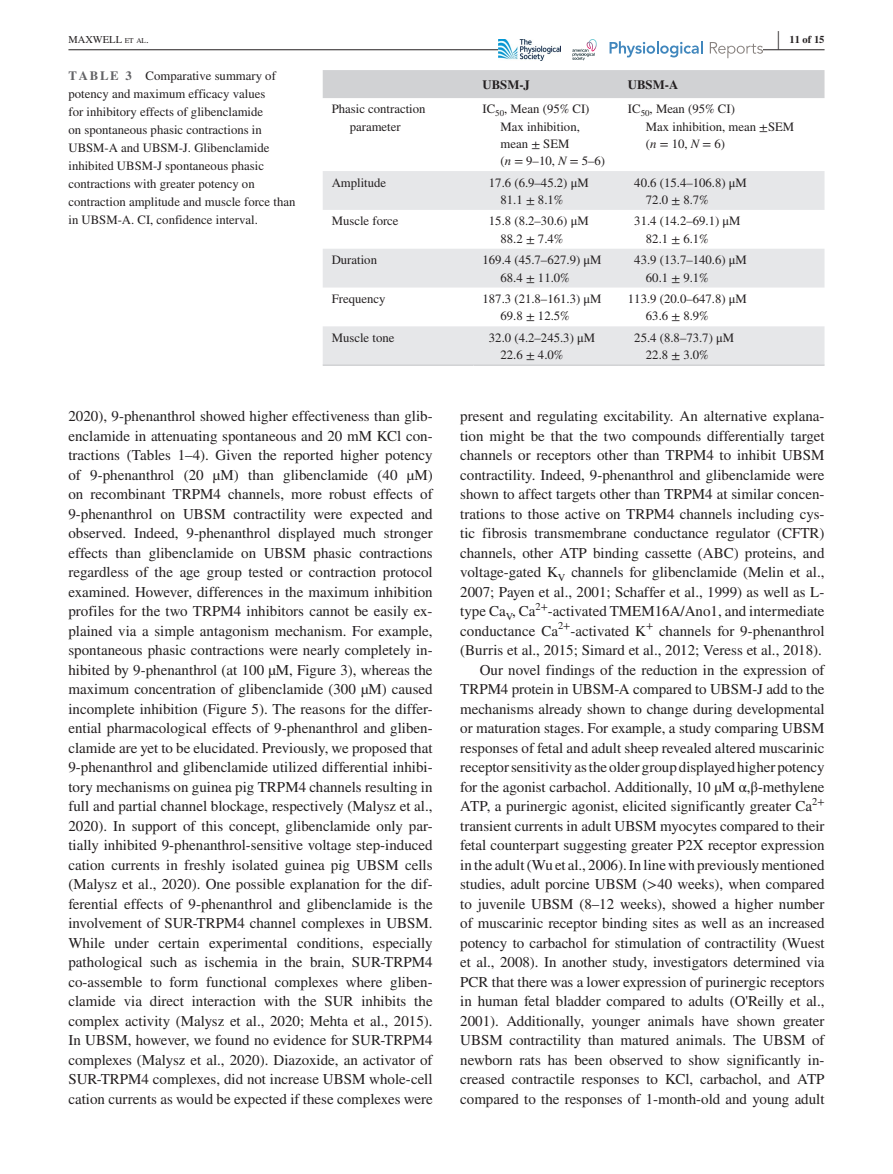
<style>
.page{position:relative;width:893px;height:1174px;background:#fff}
.page>*{position:absolute;margin:0;border:0;box-sizing:border-box;transform-origin:0 0}
.t1{font:700 25.95px "STIX";color:#231f20;scale:.36 1}
.t2{font:15px/19.5px "STIX";letter-spacing:-.005em;color:#231f20;text-align:justify}
.t3{font:12.75px/17.2px "STIX";color:#231f20}
.t4{font:700 12.75px "STIX";color:#231f20}
.t5{font:10.5px "STIX";color:#231f20}
.t6{font:10.5px "STIX";color:#231f20}
.t7{font:700 10.5px "STIX";color:#231f20}
.s1{font-size:7.35px}
.s2{font-weight:700;color:#636366}
.s3{font-style:italic}
</style>
<div class="page">
<hr style="left:68px;top:49px;width:756px;height:1px;background:#231f20">
<div style="left:498px;top:39px;width:265px;height:21px;background:#fff"></div>
<svg style="left:572px;top:39px;width:25px;height:21px"></svg>
<img style="left:498px;top:39px;width:62px;height:21px">
<svg style="left:610px;top:41px;width:93px;height:16px"></svg>
<svg style="left:710px;top:42px;width:53px;height:16px"></svg>
<div style="left:323px;top:70px;width:501px;height:28px;background:#d1d2d4"></div>
<svg style="left:323px;top:171px;width:501px;height:193px;fill:#e6e7e9"></svg>
<hr style="left:323px;top:364px;width:150px;height:2px;background:#d1d2d4">
<hr style="left:473px;top:364px;width:146px;height:2px;background:#d1d2d4">
<hr style="left:619px;top:364px;width:205px;height:2px;background:#d1d2d4">
<h1 class="t1" style="left:778px;top:24px;width:7px">|</h1>
<p class="t5" style="left:68px;top:32px;width:82px">MAXWELL <span class="s1">et al</span> .</p>
<p class="t7" style="left:789px;top:33px;width:36px">11 of 15</p>
<p class="t3" style="left:68px;top:67px;width:228px;line-height:18px"><span class="s2">TABLE 3</span> Comparative summary of potency and maximum efficacy values<br>for inhibitory effects of glibenclamide<br>on spontaneous phasic contractions in UBSM-A and UBSM-J. Glibenclamide inhibited UBSM-J spontaneous phasic contractions with greater potency on contraction amplitude and muscle force than in UBSM-A. CI, confidence interval.</p>
<p class="t4" style="left:482px;top:77px;width:49px">UBSM-J</p>
<p class="t4" style="left:628px;top:77px;width:52px">UBSM-A</p>
<p class="t3" style="left:332px;top:101px;width:95px;text-align:center">Phasic contraction parameter</p>
<p class="t3" style="left:501px;top:101px;width:106px;text-indent:-18px">IC<sub>50</sub>, Mean (95% CI)<br>Max inhibition, mean ± SEM<br>(<span class="s3">n</span> = 9–10, <span class="s3">N</span> = 5–6)</p>
<p class="t3" style="left:646px;top:101px;width:150px;text-indent:-18px">IC<sub>50</sub>, Mean (95% CI)<br>Max inhibition, mean ±SEM (<span class="s3">n</span> = 10, <span class="s3">N</span> = 6)</p>
<p class="t3" style="left:332px;top:175px;width:56px">Amplitude</p>
<p class="t3" style="left:501px;top:175px;width:90px;text-indent:-12px">17.6 (6.9–45.2) μM<br>81.1 ± 8.1%</p>
<p class="t3" style="left:646px;top:175px;width:102px;text-indent:-12px">40.6 (15.4–106.8) μM<br>72.0 ± 8.7%</p>
<p class="t3" style="left:332px;top:213px;width:68px">Muscle force</p>
<p class="t3" style="left:501px;top:213px;width:90px;text-indent:-12px">15.8 (8.2–30.6) μM<br>88.2 ± 7.4%</p>
<p class="t3" style="left:646px;top:213px;width:96px;text-indent:-12px">31.4 (14.2–69.1) μM<br>82.1 ± 6.1%</p>
<p class="t3" style="left:332px;top:252px;width:47px">Duration</p>
<p class="t3" style="left:501px;top:252px;width:102px;text-indent:-18px">169.4 (45.7–627.9) μM<br>68.4 ± 11.0%</p>
<p class="t3" style="left:646px;top:252px;width:102px;text-indent:-12px">43.9 (13.7–140.6) μM<br>60.1 ± 9.1%</p>
<p class="t3" style="left:332px;top:291px;width:55px">Frequency</p>
<p class="t3" style="left:501px;top:291px;width:102px;text-indent:-18px">187.3 (21.8–161.3) μM<br>69.8 ± 12.5%</p>
<p class="t3" style="left:646px;top:291px;width:102px;text-indent:-18px">113.9 (20.0–647.8) μM<br>63.6 ± 8.9%</p>
<p class="t3" style="left:332px;top:330px;width:64px">Muscle tone</p>
<p class="t3" style="left:501px;top:330px;width:96px;text-indent:-12px">32.0 (4.2–245.3) μM<br>22.6 ± 4.0%</p>
<p class="t3" style="left:646px;top:330px;width:90px;text-indent:-12px">25.4 (8.8–73.7) μM<br>22.8 ± 3.0%</p>
<p class="t2" style="left:68px;top:407px;width:366px">2020), 9-phenanthrol showed higher effectiveness than glib&shy;enclamide in attenuating spontaneous and 20 mM KCl con&shy;tractions (Tables 1–4). Given the reported higher potency of 9-phenanthrol (20 µM) than glibenclamide (40 µM) on recombinant TRPM4 channels, more robust effects of 9-phenanthrol on UBSM contractility were expected and observed. Indeed, 9-phenanthrol displayed much stronger effects than glibenclamide on UBSM phasic contractions regardless of the age group tested or contraction protocol examined. However, differences in the maximum inhibition profiles for the two TRPM4 inhibitors cannot be easily ex&shy;plained via a simple antagonism mechanism. For example, spontaneous phasic contractions were nearly completely in&shy;hibited by 9-phenanthrol (at 100 µM, Figure 3), whereas the maximum concentration of glibenclamide (300 µM) caused incomplete inhibition (Figure 5). The reasons for the differ&shy;ential pharmacological effects of 9-phenanthrol and gliben&shy;clamide are yet to be elucidated. Previously, we proposed that 9-phenanthrol and glibenclamide utilized differential inhibi&shy;tory mechanisms on guinea pig TRPM4 channels resulting in full and partial channel blockage, respectively (Malysz et al., 2020). In support of this concept, glibenclamide only par&shy;tially inhibited 9-phenanthrol-sensitive voltage step-induced cation currents in freshly isolated guinea pig UBSM cells (Malysz et al., 2020). One possible explanation for the dif&shy;ferential effects of 9-phenanthrol and glibenclamide is the involvement of SUR-TRPM4 channel complexes in UBSM.<br>While under certain experimental conditions, especially pathological such as ischemia in the brain, SUR-TRPM4 co-assemble to form functional complexes where gliben&shy;clamide via direct interaction with the SUR inhibits the complex activity (Malysz et al., 2020; Mehta et al., 2015).<br>In UBSM, however, we found no evidence for SUR-TRPM4 complexes (Malysz et al., 2020). Diazoxide, an activator of SUR-TRPM4 complexes, did not increase UBSM whole-cell cation currents as would be expected if these complexes were</p>
<p class="t2" style="left:460px;top:407px;width:366px">present and regulating excitability. An alternative explana&shy;tion might be that the two compounds differentially target channels or receptors other than TRPM4 to inhibit UBSM contractility. Indeed, 9-phenanthrol and glibenclamide were shown to affect targets other than TRPM4 at similar concen&shy;trations to those active on TRPM4 channels including cys&shy;tic fibrosis transmembrane conductance regulator (CFTR) channels, other ATP binding cassette (ABC) proteins, and voltage-gated K<sub>V</sub> channels for glibenclamide (Melin et al., 2007; Payen et al., 2001; Schaffer et al., 1999) as well as L&shy;type Ca<sub>V</sub>, Ca</p>
<p class="t6" style="left:535px;top:599px;width:14px">2+</p>
<p class="t2" style="left:460px;top:602px;width:366px;text-indent:88px">-activated TMEM16A/Ano1, and intermediate conductance Ca</p>
<p class="t6" style="left:558px;top:618px;width:14px">2+</p>
<p class="t2" style="left:570px;top:622px;width:77px">-activated K</p>
<p class="t6" style="left:646px;top:618px;width:9px">+</p>
<p class="t2" style="left:659px;top:622px;width:167px">channels for 9-phenanthrol</p>
<p class="t2" style="left:460px;top:641px;width:363px">(Burris et al., 2015; Simard et al., 2012; Veress et al., 2018).</p>
<p class="t2" style="left:480px;top:661px;width:346px">Our novel findings of the reduction in the expression of</p>
<p class="t2" style="left:460px;top:680px;width:366px">TRPM4 protein in UBSM-A compared to UBSM-J add to the</p>
<p class="t2" style="left:460px;top:700px;width:366px">mechanisms already shown to change during developmental</p>
<p class="t2" style="left:460px;top:719px;width:366px">or maturation stages. For example, a study comparing UBSM</p>
<p class="t2" style="left:460px;top:739px;width:366px">responses of fetal and adult sheep revealed altered muscarinic</p>
<p class="t2" style="left:460px;top:758px;width:366px">receptor sensitivity as the older group displayed higher potency</p>
<p class="t2" style="left:460px;top:778px;width:366px">for the agonist carbachol. Additionally, 10 µM α,β-methylene</p>
<p class="t2" style="left:460px;top:797px;width:353px">ATP, a purinergic agonist, elicited significantly greater Ca</p>
<p class="t6" style="left:812px;top:794px;width:14px">2+</p>
<p class="t2" style="left:460px;top:817px;width:366px">transient currents in adult UBSM myocytes compared to their fetal counterpart suggesting greater P2X receptor expression in the adult (Wu et al., 2006). In line with previously mentioned studies, adult porcine UBSM (&gt;40 weeks), when compared to juvenile UBSM (8–12 weeks), showed a higher number of muscarinic receptor binding sites as well as an increased potency to carbachol for stimulation of contractility (Wuest et al., 2008). In another study, investigators determined via PCR that there was a lower expression of purinergic receptors in human fetal bladder compared to adults (O'Reilly et al., 2001). Additionally, younger animals have shown greater UBSM contractility than matured animals. The UBSM of newborn rats has been observed to show significantly in&shy;creased contractile responses to KCl, carbachol, and ATP compared to the responses of 1-month-old and young adult</p>
</div>
